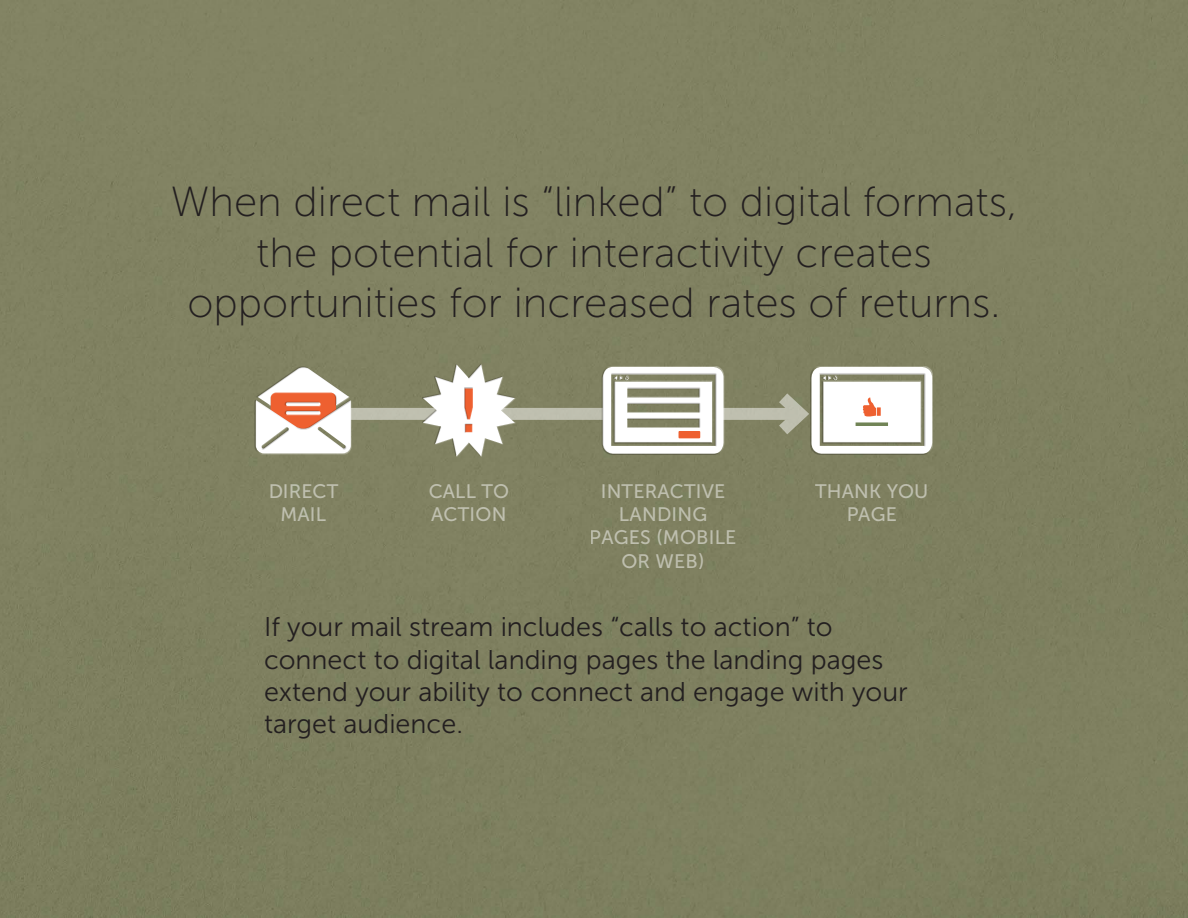
<style>
.page{position:relative;width:1188px;height:918px;background:#fff}
.page>*{position:absolute;margin:0;border:0;box-sizing:border-box;transform-origin:0 0}
.t1{font:42px/50.4px "Museo Sans 100";color:#231f20;text-align:center}
.t2{font:27px/32.4px "Museo Sans 300";color:#231f20}
.t3{font:19.5px/23.4px "Museo Sans 500";letter-spacing:.01em;color:#fff;text-align:center}
</style>
<div class="page">
<div style="left:1px;top:0;width:1187px;height:918px;background:#7f8161"></div>
<div style="left:346px;top:408px;width:263px;height:12px;background:#bfbfaf"></div>
<div style="left:719px;top:408px;width:81px;height:12px;background:#bfbfaf"></div>
<svg style="left:257px;top:370px;width:95px;height:84px"></svg>
<div style="left:255px;top:366px;width:96px;height:87px;background:#231f20;opacity:.25"></div>
<div style="left:422px;top:363px;width:93px;height:94px;background:#231f20;opacity:.25"></div>
<svg style="left:423px;top:364px;width:92px;height:92px"></svg>
<div style="left:465px;top:388px;width:9px;height:45px;background:#fff"></div>
<div style="left:464px;top:388px;width:9px;height:45px;background:#231f20;opacity:.25"></div>
<div style="left:607px;top:366px;width:117px;height:86px;background:#fff"></div>
<div style="left:602px;top:368px;width:118px;height:87px;background:#231f20;opacity:.25"></div>
<div style="left:679px;top:431px;width:21px;height:7px;background:#ee6030"></div>
<svg style="left:815px;top:366px;width:118px;height:86px"></svg>
<svg style="left:766px;top:367px;width:166px;height:87px"></svg>
<svg style="left:856px;top:422px;width:32px;height:4px"></svg>
<h1 class="t1" style="left:171px;top:177px;width:848px">When direct mail is “linked” to digital formats, the potential for interactivity creates opportunities for increased rates of returns.</h1>
<p class="t3" style="left:268px;top:479px;width:72px">DIRECT<br>MAIL</p>
<p class="t3" style="left:429px;top:479px;width:82px;text-align:left">CALL TO<br>ACTION</p>
<p class="t3" style="left:590px;top:479px;width:148px">INTERACTIVE<br>LANDING<br>PAGES (MOBILE<br>OR WEB)</p>
<p class="t3" style="left:815px;top:479px;width:115px">THANK YOU<br>PAGE</p>
<p class="t2" style="left:264px;top:611px;width:645px">If your mail stream includes “calls to action” to connect to digital landing pages the landing pages extend your ability to connect and engage with your target audience.</p>
</div>
